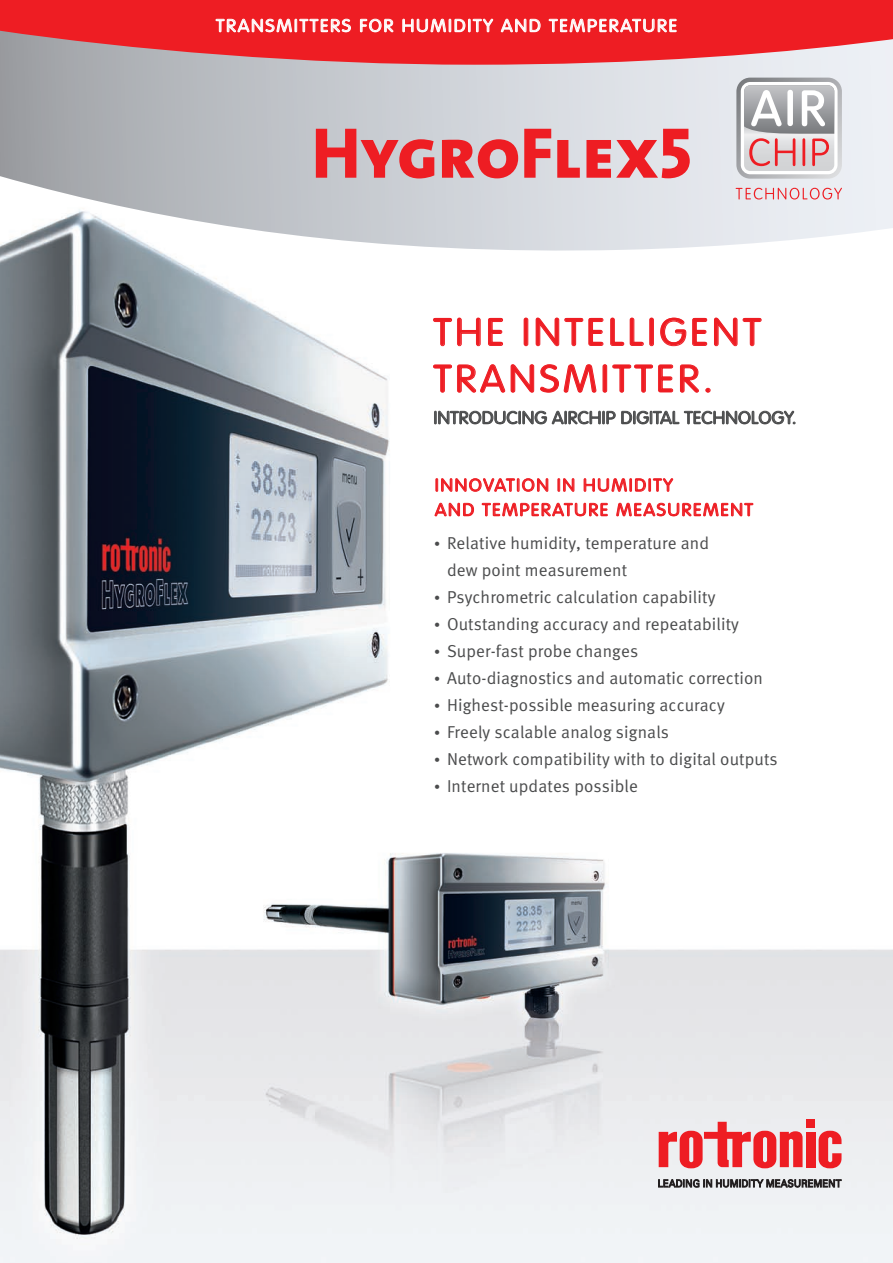
<style>
.page{position:relative;width:893px;height:1263px;background:#fff}
.page>*{position:absolute;margin:0;border:0;box-sizing:border-box;transform-origin:0 0}
.t1{font:300 37.95px/46.5px "VAG Rounded";letter-spacing:.09em;color:#ee1d23;scale:1.08 1}
.t2{font:300 17.4px/24.5px "VAG Rounded";letter-spacing:.09em;color:#ee1d23;scale:1.08 1}
.t3{font:300 17.4px "VAG Rounded";letter-spacing:.1em;color:#fff;scale:1.08 1}
.t4{font:300 17.4px "VAG Rounded";letter-spacing:.01em;color:#4b4c4d;scale:1.08 1}
.t5{font:17.25px/27px "Meta Normal LF";letter-spacing:.01em;color:#4b4c4d}
.s1{font-size:12px}
</style>
<div class="page">
<img style="left:0;top:256px;width:893px;height:1007px">
<svg style="left:0;top:65px;width:893px;height:191px;background:#ced1d6"></svg>
<svg style="left:0;top:0;width:893px;height:65px;background:#e53d42"></svg>
<svg style="left:316px;top:129px;width:374px;height:49px;background:#e07e84"></svg>
<svg style="left:736px;top:188px;width:106px;height:12px"></svg>
<svg style="left:736px;top:78px;width:106px;height:101px"></svg>
<svg style="left:433px;top:317px;width:48px;height:30px"></svg>
<svg style="left:488px;top:317px;width:15px;height:29px"></svg>
<div style="left:524px;top:318px;width:4px;height:28px;border:1px solid #ee1d23;border-radius:2px"></div>
<svg style="left:535px;top:317px;width:69px;height:30px"></svg>
<svg style="left:610px;top:317px;width:34px;height:29px"></svg>
<div style="left:649px;top:318px;width:5px;height:28px;border:1px solid #ee1d23;border-radius:2px"></div>
<svg style="left:660px;top:317px;width:102px;height:30px"></svg>
<svg style="left:433px;top:364px;width:164px;height:29px"></svg>
<div style="left:603px;top:364px;width:4px;height:29px;border:1px solid #ee1d23;border-radius:2px"></div>
<svg style="left:612px;top:364px;width:87px;height:29px"></svg>
<svg style="left:705px;top:388px;width:6px;height:5px"></svg>
<svg style="left:434px;top:409px;width:361px;height:16px"></svg>
<svg style="left:435px;top:473px;width:318px;height:48px"></svg>
<div style="left:806px;top:1132px;width:9px;height:35px;background:#ee1d23"></div>
<svg style="left:819px;top:1131px;width:22px;height:37px"></svg>
<div style="left:806px;top:1119px;width:9px;height:9px;background:#ee1d23"></div>
<svg style="left:659px;top:1122px;width:143px;height:46px;background:#ed8186"></svg>
<svg style="left:658px;top:1179px;width:183px;height:8px"></svg>
<svg style="left:215px;top:13px;width:136px;height:24px;background:#f14b50"></svg>
<svg style="left:360px;top:19px;width:33px;height:14px"></svg>
<svg style="left:402px;top:13px;width:91px;height:24px;background:#f1494e"></svg>
<svg style="left:501px;top:18px;width:40px;height:14px"></svg>
<svg style="left:549px;top:13px;width:128px;height:24px;background:#f14c51"></svg>
<p class="t3" style="left:216px;top:16px;width:428px">TRANSMITTERS FOR HUMIDITY AND TEMPERATURE</p>
<h1 class="t1" style="left:433px;top:309px;width:305px">THE INTELLIGENT<br>TRANSMITTER.</h1>
<p class="t4" style="left:433px;top:408px;width:338px">INTRODUCING AIRCHIP DIGITAL TECHNOLOGY.</p>
<p class="t2" style="left:435px;top:473px;width:296px">INNOVATION IN HUMIDITY<br>AND TEMPERATURE MEASUREMENT</p>
<p class="t5" style="left:447px;top:529px;width:264px;text-indent:-13px"><span class="s1">•</span> Relative humidity, temperature and dew point measurement</p>
<p class="t5" style="left:434px;top:583px;width:283px"><span class="s1">•</span> Psychrometric calculation capability</p>
<p class="t5" style="left:434px;top:610px;width:306px"><span class="s1">•</span> Outstanding accuracy and repeatability</p>
<p class="t5" style="left:434px;top:637px;width:205px"><span class="s1">•</span> Super-fast probe changes</p>
<p class="t5" style="left:434px;top:664px;width:330px"><span class="s1">•</span> Auto-diagnostics and automatic correction</p>
<p class="t5" style="left:434px;top:691px;width:292px"><span class="s1">•</span> Highest-possible measuring accuracy</p>
<p class="t5" style="left:434px;top:718px;width:236px"><span class="s1">•</span> Freely scalable analog signals</p>
<p class="t5" style="left:434px;top:745px;width:345px"><span class="s1">•</span> Network compatibility with to digital outputs</p>
<p class="t5" style="left:434px;top:772px;width:205px"><span class="s1">•</span> Internet updates possible</p>
</div>
